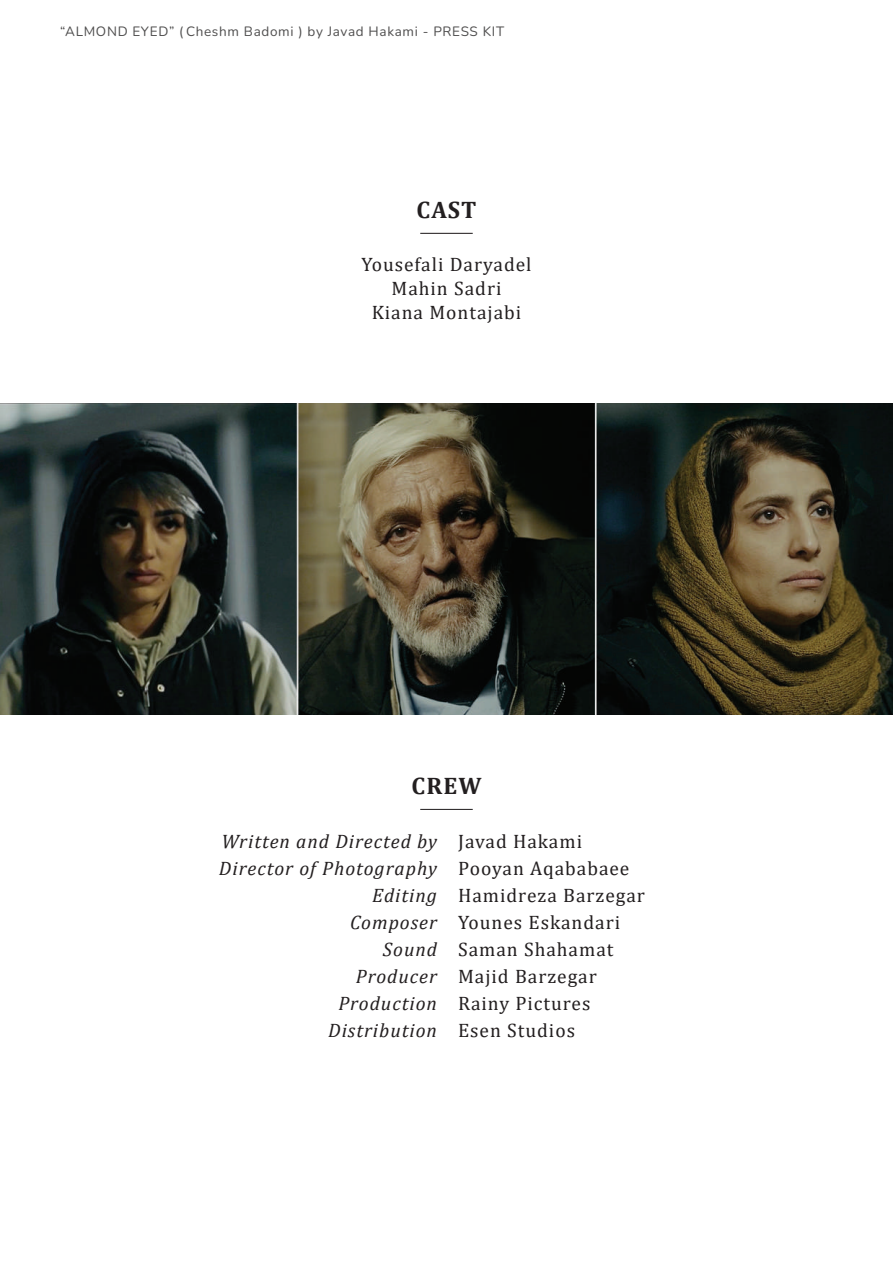
<style>
.page{position:relative;width:893px;height:1263px;background:#fff}
.page>*{position:absolute;margin:0;border:0;box-sizing:border-box;transform-origin:0 0}
.t1{font:700 24px "Cambria";letter-spacing:.05em;color:#231f20}
.t2{font:19.5px/27px "Cambria";letter-spacing:.05em;color:#231f20}
.t3{font:italic 19.5px/27px "Cambria";letter-spacing:.05em;color:#231f20;text-align:right}
.t4{font:200 13.5px "Nunito";letter-spacing:.05em;color:#4f4e4e}
</style>
<div class="page">
<hr style="left:420px;top:809px;width:53px;height:1px;background:#231f20">
<hr style="left:420px;top:233px;width:53px;height:1px;background:#231f20">
<img style="left:1px;top:403px;width:891px;height:312px">
<p class="t4" style="left:60px;top:22px;width:446px">“ALMOND EYED” ( Cheshm Badomi ) by Javad Hakami - PRESS KIT</p>
<p class="t1" style="left:416px;top:193px;width:62px">CAST</p>
<p class="t2" style="left:361px;top:252px;width:172px;line-height:24px;text-align:center">Yousefali Daryadel<br>Mahin Sadri<br>Kiana Montajabi</p>
<p class="t1" style="left:411px;top:769px;width:72px">CREW</p>
<p class="t3" style="left:219px;top:827px;width:220px">Written and Directed by<br>Director of Photography<br>Editing<br>Composer<br>Sound<br>Producer<br>Production<br>Distribution</p>
<p class="t2" style="left:458px;top:828px;width:188px">Javad Hakami<br>Pooyan Aqababaee<br>Hamidreza Barzegar<br>Younes Eskandari<br>Saman Shahamat<br>Majid Barzegar<br>Rainy Pictures<br>Esen Studios</p>
</div>
